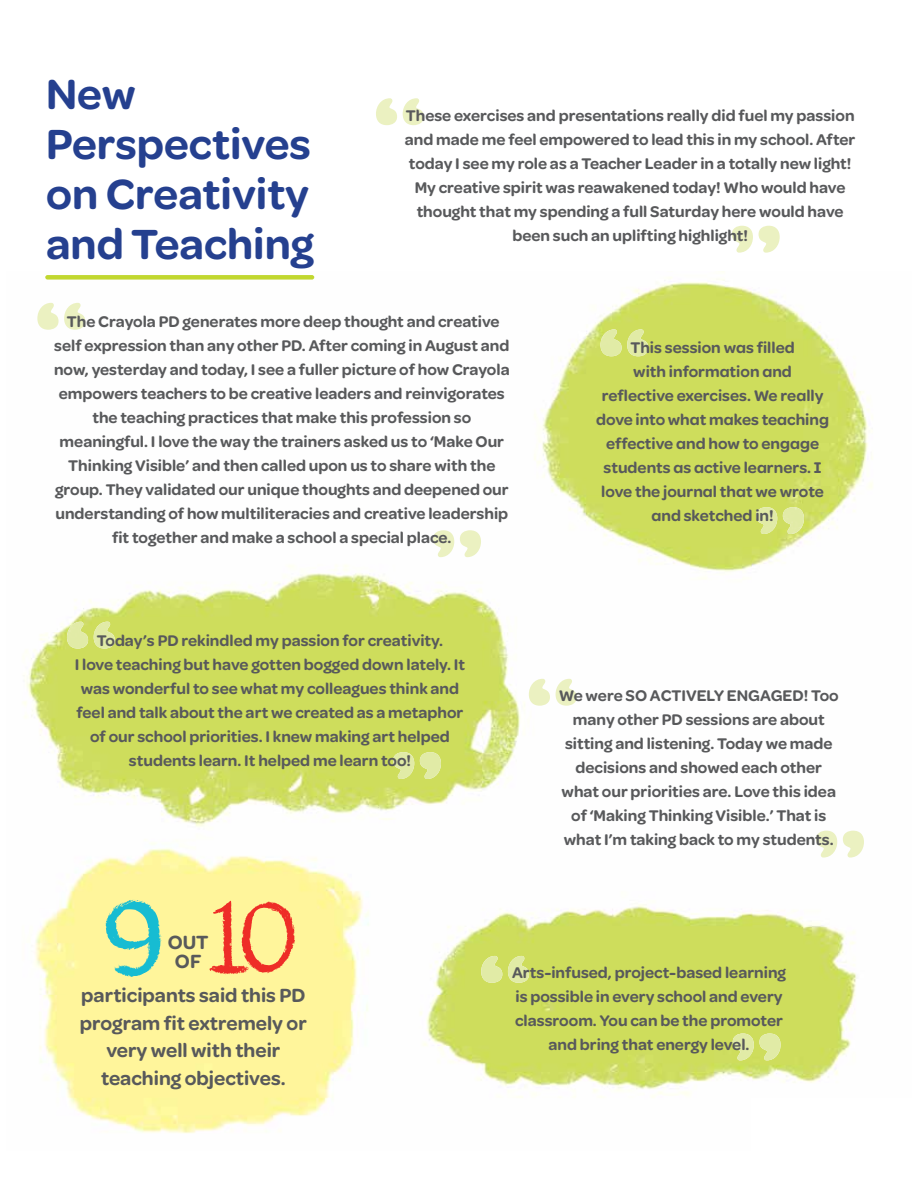
<style>
.page{position:relative;width:918px;height:1188px;background:#fff}
.page>*{position:absolute;margin:0;border:0;box-sizing:border-box;transform-origin:0 0}
.t1{font:600 45px/49.9px "Omnes";color:#25408f}
.t2{font:600 20.4px/27.6px "Omnes";color:#58595b;text-align:center}
.t3{font:600 16.5px/24px "Omnes";color:#58595b;text-align:center}
</style>
<div class="page">
<img style="left:23px;top:271px;width:850px;height:863px">
<svg style="left:105px;top:900px;width:56px;height:77px;background:#a2deb0"></svg>
<svg style="left:210px;top:901px;width:85px;height:73px;background:#f9b676"></svg>
<img style="left:600px;top:329px;width:48px;height:27px">
<img style="left:481px;top:956px;width:48px;height:27px">
<img style="left:67px;top:622px;width:48px;height:27px">
<img style="left:756px;top:507px;width:48px;height:27px">
<img style="left:733px;top:1034px;width:48px;height:26px">
<img style="left:393px;top:752px;width:48px;height:27px">
<img style="left:37px;top:303px;width:48px;height:27px">
<img style="left:529px;top:679px;width:48px;height:27px">
<svg style="left:376px;top:98px;width:48px;height:27px"></svg>
<img style="left:433px;top:530px;width:48px;height:27px">
<svg style="left:732px;top:226px;width:48px;height:27px"></svg>
<img style="left:816px;top:831px;width:48px;height:27px">
<div style="left:45px;top:275px;width:269px;height:5px;background:#c1d72f;border-radius:2px"></div>
<h1 class="t1" style="left:46px;top:67px;width:270px">New<br>Perspectives on Creativity and Teaching</h1>
<p class="t3" style="left:405px;top:102px;width:452px">These exercises and presentations really did fuel my passion and made me feel empowered to lead this in my school. After today I see my role as a Teacher Leader in a totally new light!<br>My creative spirit was reawakened today! Who would have thought that my spending a full Saturday here would have been such an uplifting highlight!</p>
<p class="t3" style="left:54px;top:309px;width:457px">The Crayola PD generates more deep thought and creative self expression than any other PD. After coming in August and now, yesterday and today, I see a fuller picture of how Crayola empowers teachers to be creative leaders and reinvigorates the teaching practices that make this profession so meaningful. I love the way the trainers asked us to ‘Make Our Thinking Visible’ and then called upon us to share with the group. They validated our unique thoughts and deepened our understanding of how multiliteracies and creative leadership fit together and make a school a special place.</p>
<p class="t3" style="left:75px;top:628px;width:392px">Today’s PD rekindled my passion for creativity.<br>I love teaching but have gotten bogged down lately. It was wonderful to see what my colleagues think and feel and talk about the art we created as a metaphor of our school priorities. I knew making art helped students learn. It helped me learn too!</p>
<p class="t3" style="left:596px;top:335px;width:234px">This session was filled<br>with information and reflective exercises. We really dove into what makes teaching effective and how to engage students as active learners. I love the journal that we wrote and sketched in!</p>
<p class="t3" style="left:559px;top:683px;width:281px">We were SO ACTIVELY ENGAGED! Too many other PD sessions are about sitting and listening. Today we made decisions and showed each other what our priorities are. Love this idea of ‘Making Thinking Visible.’ That is what I’m taking back to my students.</p>
<p class="t2" style="left:168px;top:932px;width:42px;line-height:19.2px">OUT<br>OF</p>
<p class="t2" style="left:80px;top:980px;width:228px">participants said this PD program fit extremely or very well with their teaching objectives.</p>
<p class="t3" style="left:512px;top:959px;width:276px">Arts-infused, project-based learning is possible in every school and every classroom. You can be the promoter and bring that energy level.</p>
</div>
